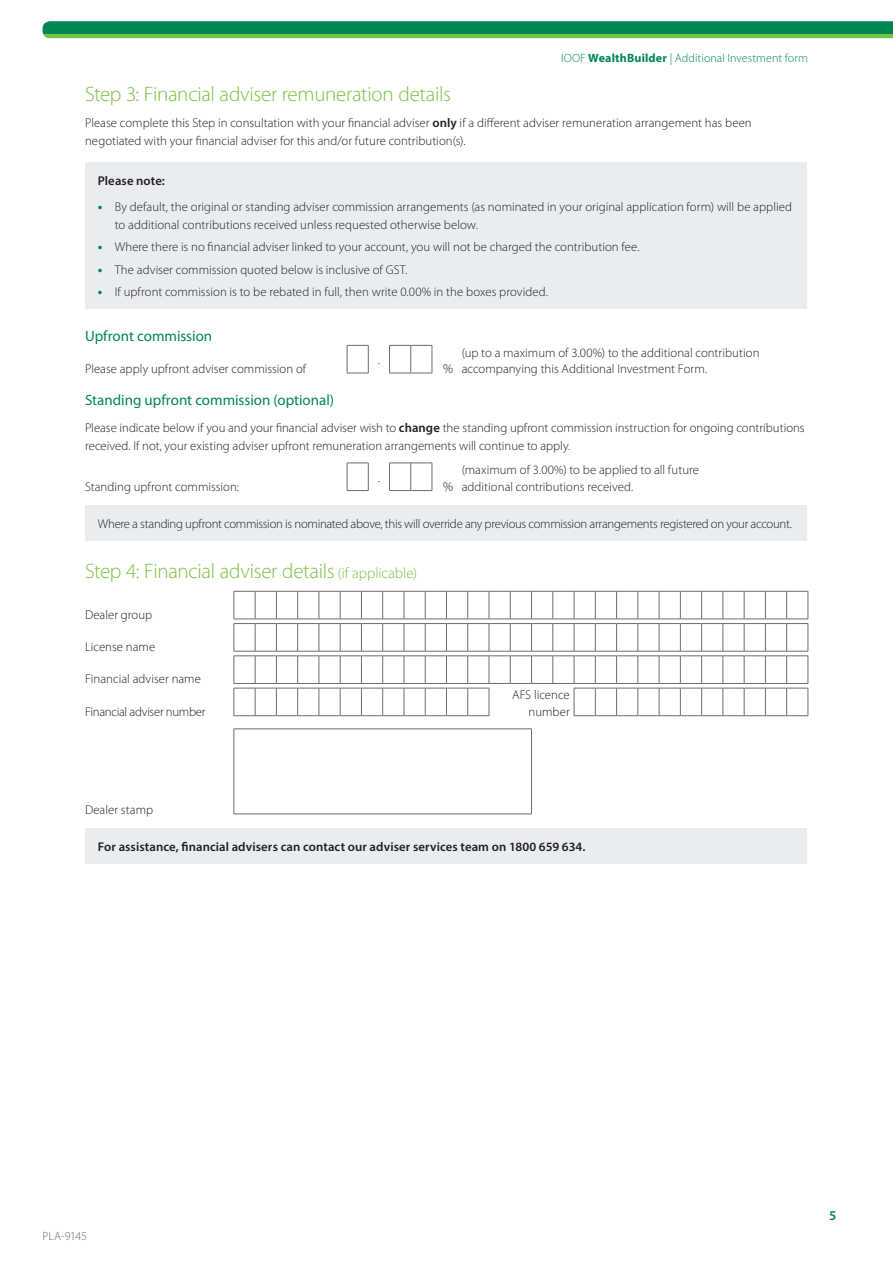
<style>
.page{position:relative;width:893px;height:1263px;background:#fff}
.page>*{position:absolute;margin:0;border:0;box-sizing:border-box;transform-origin:0 0}
.t1{font:300 21px "Myriad Pro";letter-spacing:-.015em;color:#79c142}
.t2{font:15px "Myriad Pro";color:#008751}
.t3{font:300 13.5px "Myriad Pro";color:#231f20}
.t4{font:600 13.5px "Myriad Pro";color:#008751}
.t5{font:300 12.75px/18px "Myriad Pro";color:#231f20}
.t6{font:300 12.75px "Myriad Pro";letter-spacing:-.025em;color:#231f20}
.t7{font:600 12.75px "Myriad Pro";letter-spacing:.01em;color:#231f20}
.t8{font:300 12px "Myriad Pro";letter-spacing:.005em;color:#008751}
.t9{font:300 12px "Myriad Pro";letter-spacing:-.025em;color:#5b6f7b}
.s1{font-weight:700}
.s2{font-weight:600}
.s3{font-weight:700;font-size:13.5px;color:#008751}
.s4{font-size:15px}
</style>
<div class="page">
<svg style="left:43px;top:21px;width:850px;height:17px;background:#209650"></svg>
<div style="left:85px;top:162px;width:721px;height:147px;background:#eaedf0"></div>
<svg style="left:346px;top:345px;width:87px;height:29px"></svg>
<svg style="left:346px;top:463px;width:87px;height:28px"></svg>
<div style="left:85px;top:505px;width:721px;height:35px;background:#eaedf0"></div>
<svg style="left:233px;top:591px;width:576px;height:125px"></svg>
<svg style="left:233px;top:729px;width:298px;height:85px"></svg>
<hr style="left:234px;top:729px;width:298px;height:1px;background:#6c6d70">
<hr style="left:234px;top:729px;width:1px;height:85px;background:#6c6d70">
<hr style="left:531px;top:729px;width:1px;height:85px;background:#6c6d70">
<hr style="left:234px;top:814px;width:298px;height:1px;background:#6c6d70">
<div style="left:85px;top:829px;width:721px;height:35px;background:#eaedf0"></div>
<p class="t8" style="left:561px;top:51px;width:248px">IOOF <span class="s1">WealthBuilder</span> | Additional Investment form</p>
<h1 class="t1" style="left:85px;top:81px;width:367px">Step 3: Financial adviser remuneration details</h1>
<p class="t5" style="left:85px;top:114px;width:668px">Please complete this Step in consultation with your financial adviser <span class="s2">only</span> if a different adviser remuneration arrangement has been negotiated with your financial adviser for this and/or future contribution(s).</p>
<p class="t7" style="left:98px;top:172px;width:69px">Please note:</p>
<p class="t5" style="left:115px;top:198px;width:679px;text-indent:-17px"><span class="s3">•</span> By default, the original or standing adviser commission arrangements (as nominated in your original application form) will be applied to additional contributions received unless requested otherwise below.</p>
<p class="t5" style="left:98px;top:238px;width:543px"><span class="s3">•</span> Where there is no financial adviser linked to your account, you will not be charged the contribution fee.</p>
<p class="t5" style="left:98px;top:260px;width:311px"><span class="s3">•</span> The adviser commission quoted below is inclusive of GST.</p>
<p class="t5" style="left:98px;top:283px;width:452px"><span class="s3">•</span> If upfront commission is to be rebated in full, then write 0.00% in the boxes provided.</p>
<p class="t2" style="left:85px;top:327px;width:129px">Upfront commission</p>
<p class="t5" style="left:85px;top:360px;width:223px">Please apply upfront adviser commission of</p>
<p class="t5" style="left:462px;top:344px;width:299px;line-height:16.5px">(up to a maximum of 3.00%) to the additional contribution accompanying this Additional Investment Form.</p>
<p class="t5" style="left:378px;top:351px;width:4px">.</p>
<p class="t3" style="left:443px;top:360px;width:11px">%</p>
<p class="t2" style="left:85px;top:391px;width:251px">Standing upfront commission (optional)</p>
<p class="t5" style="left:85px;top:419px;width:721px">Please indicate below if you and your financial adviser wish to <span class="s2">change</span> the standing upfront commission instruction for ongoing contributions received. If not, your existing adviser upfront remuneration arrangements will continue to apply.</p>
<p class="t5" style="left:85px;top:477px;width:155px">Standing upfront commission:</p>
<p class="t5" style="left:462px;top:461px;width:239px;line-height:16.5px">(maximum of 3.00%) to be applied to all future additional contributions received.</p>
<p class="t6" style="left:98px;top:516px;width:696px">Where a standing upfront commission is nominated above, this will override any previous commission arrangements registered on your account.</p>
<h1 class="t1" style="left:85px;top:559px;width:334px">Step 4: Financial adviser details <span class="s4">(if applicable)</span></h1>
<p class="t5" style="left:85px;top:605px;width:69px">Dealer group</p>
<p class="t5" style="left:85px;top:638px;width:72px">License name</p>
<p class="t5" style="left:85px;top:670px;width:117px">Financial adviser name</p>
<p class="t6" style="left:85px;top:704px;width:122px">Financial adviser number</p>
<p class="t5" style="left:378px;top:468px;width:4px">.</p>
<p class="t3" style="left:443px;top:478px;width:11px">%</p>
<p class="t5" style="left:512px;top:687px;width:59px;line-height:16.5px;text-align:right">AFS licence number</p>
<p class="t5" style="left:85px;top:800px;width:70px">Dealer stamp</p>
<p class="t7" style="left:98px;top:838px;width:489px">For assistance, financial advisers can contact our adviser services team on 1800 659 634.</p>
<p class="t9" style="left:43px;top:1229px;width:46px">PLA-9145</p>
<p class="t4" style="left:829px;top:1207px;width:9px">5</p>
</div>
